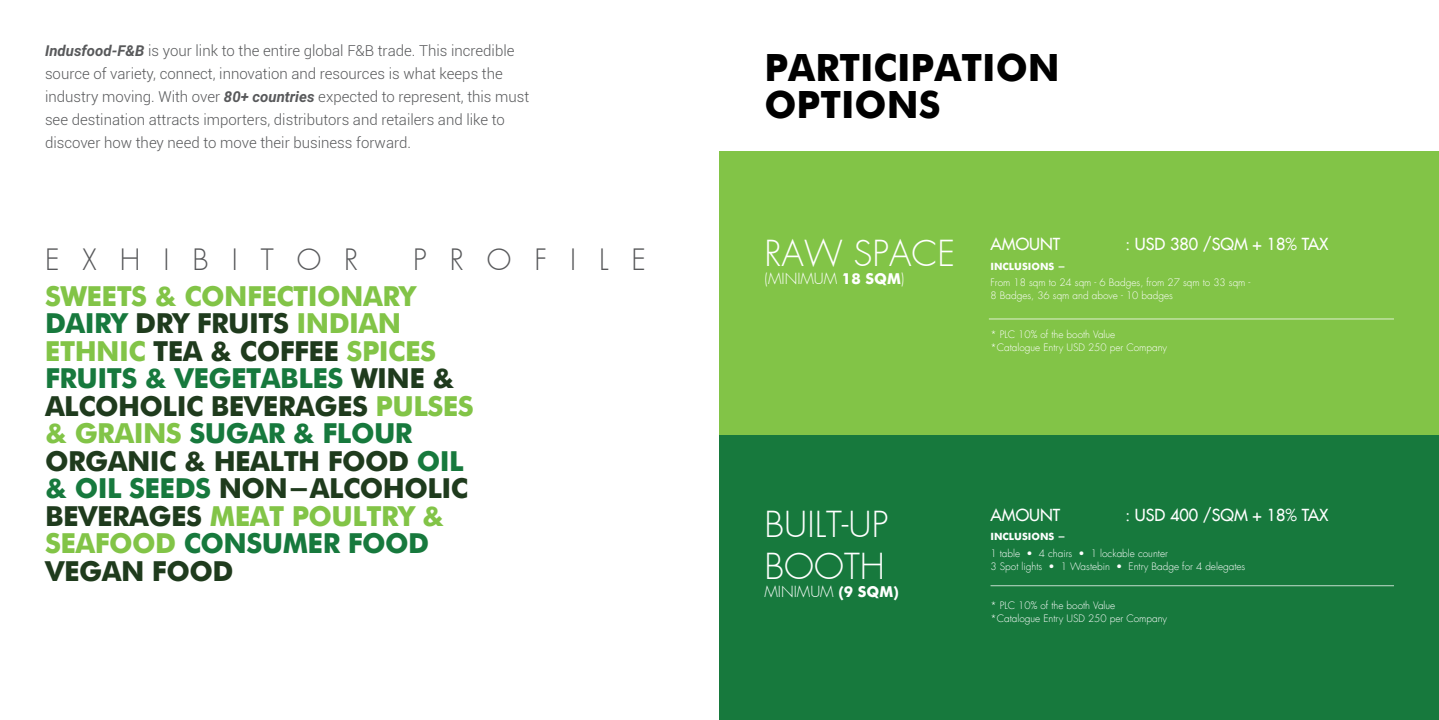
<style>
.page{position:relative;width:1439px;height:720px;background:#fff}
.page>*{position:absolute;margin:0;border:0;box-sizing:border-box;transform-origin:0 0}
.t1{font:700 37.5px/37.5px "Futura";color:#000}
.t2{font:300 35px/42px "Futura";color:#fff}
.t3{font:300 28.75px "Futura";letter-spacing:.8em;color:#58595b}
.t4{font:700 27.5px/27.5px "Futura";letter-spacing:-.02em;color:#1f3b1d}
.t5{font:16.25px "Futura LT";color:#fff}
.t6{font:300 15px/23px "Roboto";color:#58595b}
.t7{font:300 15px "Futura";color:#fff}
.t8{font:700 15px "Futura";color:#fff}
.t9{font:300 10px/13px "Futura LT";color:#fff}
.t10{font:700 10px "Futura";color:#fff}
.s1{font-weight:700;font-style:italic}
.s2{color:#82c447}
.s3{color:#17793d}
.s4{font-weight:700}
</style>
<div class="page">
<div style="left:719px;top:152px;width:720px;height:283px;background:#82c447"></div>
<div style="left:719px;top:435px;width:720px;height:284px;background:#17793d"></div>
<hr style="left:989px;top:318px;width:405px;height:1px;background:#fff">
<hr style="left:990px;top:584px;width:404px;height:2px;background:#fff">
<p class="t6" style="left:45px;top:39px;width:486px"><span class="s1">Indusfood-F&amp;B</span> is your link to the entire global F&amp;B trade. This incredible source of variety, connect, innovation and resources is what keeps the industry moving. With over <span class="s1">80+ countries</span> expected to represent, this must see destination attracts importers, distributors and retailers and like to discover how they need to move their business forward.</p>
<h3 class="t3" style="left:45px;top:241px;width:283px">E XHIBITOR</h3>
<h3 class="t3" style="left:413px;top:241px;width:230px">PROFILE</h3>
<p class="t4" style="left:45px;top:280px;width:430px"><span class="s2">SWEETS &amp; CONFECTIONARY<br></span><span class="s3">DAIRY</span> DRY FRUITS <span class="s2">INDIAN<br>ETHNIC</span> TEA &amp; COFFEE <span class="s2">SPICES<br></span><span class="s3">FRUITS &amp; VEGETABLES</span> WINE &amp;<br>ALCOHOLIC BEVERAGES <span class="s2">PULSES &amp; GRAINS</span> <span class="s3">SUGAR &amp; FLOUR<br></span>ORGANIC &amp; HEALTH FOOD <span class="s3">OIL &amp; OIL SEEDS</span> NON-ALCOHOLIC<br>BEVERAGES <span class="s2">MEAT POULTRY &amp;<br>SEAFOOD</span> <span class="s3">CONSUMER FOOD<br></span>VEGAN FOOD</p>
<h1 class="t1" style="left:764px;top:46px;width:297px">PARTICIPATION<br>OPTIONS</h1>
<h2 class="t2" style="left:764px;top:232px;width:169px">RAW SPACE</h2>
<p class="t7" style="left:764px;top:268px;width:141px">(MINIMUM <span class="s4">18 SQM</span>)</p>
<p class="t5" style="left:990px;top:234px;width:71px">AMOUNT</p>
<p class="t5" style="left:1125px;top:234px;width:204px">: USD 380 /SQM + 18% TAX</p>
<p class="t10" style="left:990px;top:258px;width:12px">INCLUSIONS</p>
<p class="t10" style="left:1057px;top:258px;width:10px">-</p>
<p class="t9" style="left:990px;top:276px;width:261px">From 18 sqm to 24 sqm - 6 Badges, from 27 sqm to 33 sqm -<br>8 Badges, 36 sqm and above - 10 badges</p>
<p class="t9" style="left:990px;top:328px;width:178px">* PLC 10% of the booth Value *Catalogue Entry USD 250 per Company</p>
<h2 class="t2" style="left:764px;top:503px;width:122px">BUILT-UP<br>BOOTH</h2>
<p class="t7" style="left:764px;top:581px;width:24px">MINIMUM</p>
<p class="t8" style="left:838px;top:580px;width:62px">(9 SQM)</p>
<p class="t5" style="left:990px;top:504px;width:71px">AMOUNT</p>
<p class="t5" style="left:1125px;top:504px;width:204px">: USD 400 /SQM + 18% TAX</p>
<p class="t10" style="left:990px;top:529px;width:12px">INCLUSIONS</p>
<p class="t10" style="left:1057px;top:529px;width:10px">-</p>
<p class="t9" style="left:990px;top:547px;width:256px">1 table • 4 chairs • 1 lockable counter<br>3 Spot lights • 1 Wastebin • Entry Badge for 4 delegates</p>
<p class="t9" style="left:990px;top:599px;width:178px">* PLC 10% of the booth Value *Catalogue Entry USD 250 per Company</p>
</div>
